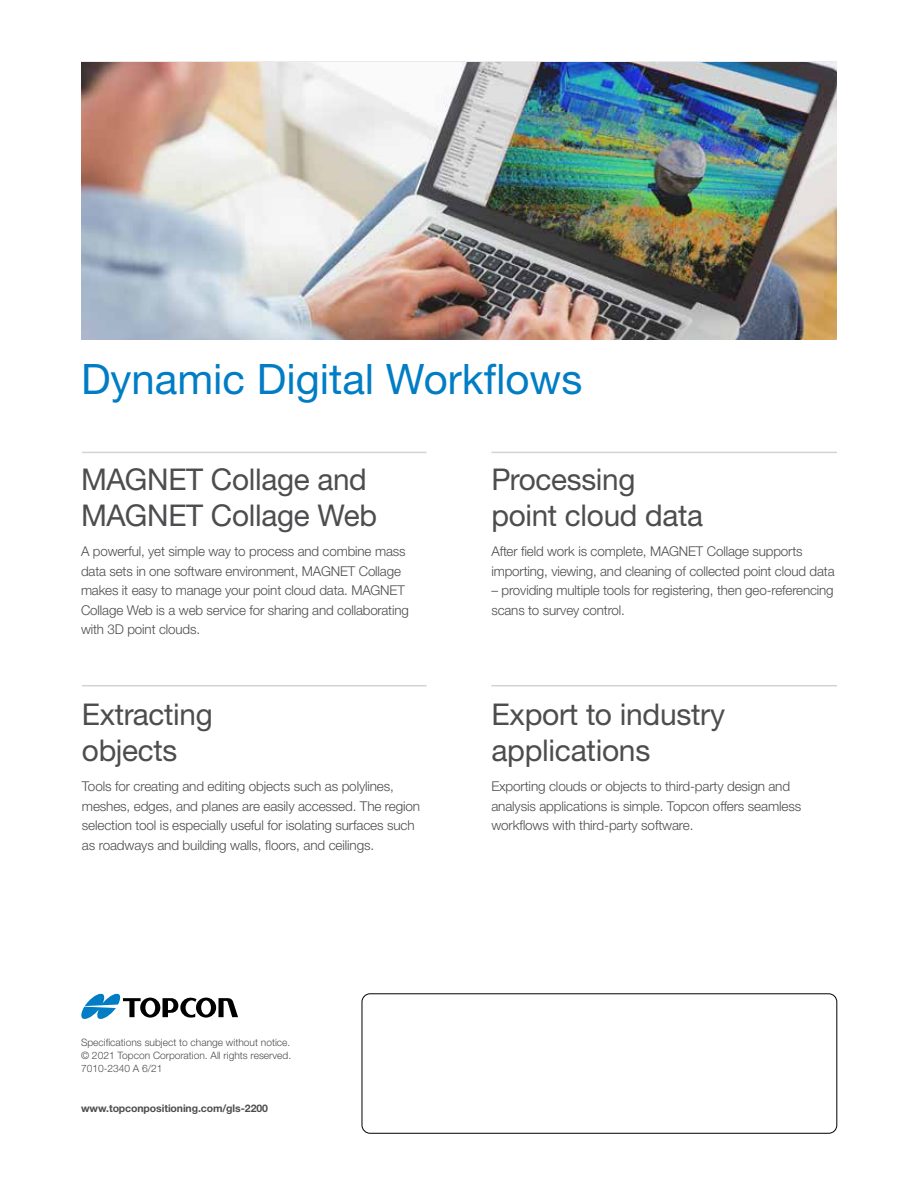
<style>
.page{position:relative;width:918px;height:1188px;background:#fff}
.page>*{position:absolute;margin:0;border:0;box-sizing:border-box;transform-origin:0 0}
.t1{font:42px "Helvetica Neue LTW1 G";color:#007dc5}
.t2{font:30px/36px "Helvetica Neue LTW1 G";letter-spacing:-.01em;color:#4d4d4f}
.t3{font:300 13.5px/19.5px "Helvetica Neue LTW1 G";letter-spacing:-.01em;color:#4d4d4f}
.t4{font:700 10.5px "Helvetica Neue LTW1 G";letter-spacing:-.01em;color:#4d4d4f}
.t5{font:300 10.2px/12.8px "Helvetica Neue LTW1 G";color:#4d4d4f;text-align:justify}
</style>
<div class="page">
<div style="left:362px;top:994px;width:475px;height:139px;border:1px solid #000;border-radius:8px"></div>
<svg style="left:81px;top:994px;width:157px;height:25px"></svg>
<img style="left:81px;top:62px;width:756px;height:278px">
<hr style="left:82px;top:452px;width:345px;height:1px;background:#d1d3d4">
<hr style="left:82px;top:685px;width:345px;height:1px;background:#d1d3d4">
<hr style="left:491px;top:452px;width:346px;height:1px;background:#d1d3d4">
<hr style="left:491px;top:685px;width:346px;height:1px;background:#d1d3d4">
<h1 class="t1" style="left:81px;top:354px;width:503px">Dynamic Digital Workflows</h1>
<h2 class="t2" style="left:81px;top:462px;width:298px">MAGNET Collage and<br>MAGNET Collage Web</h2>
<p class="t3" style="left:81px;top:542px;width:329px">A powerful, yet simple way to process and combine mass data sets in one software environment, MAGNET Collage makes it easy to manage your point cloud data. MAGNET Collage Web is a web service for sharing and collaborating with 3D point clouds.</p>
<h2 class="t2" style="left:82px;top:696px;width:132px">Extracting objects</h2>
<p class="t3" style="left:82px;top:776px;width:340px">Tools for creating and editing objects such as polylines, meshes, edges, and planes are easily accessed. The region selection tool is especially useful for isolating surfaces such as roadways and building walls, floors, and ceilings.</p>
<h2 class="t2" style="left:491px;top:462px;width:213px">Processing point cloud data</h2>
<p class="t3" style="left:491px;top:542px;width:345px">After field work is complete, MAGNET Collage supports importing, viewing, and cleaning of collected point cloud data</p>
<p class="t3" style="left:491px;top:581px;width:344px">– providing multiple tools for registering, then geo-referencing scans to survey control.</p>
<h2 class="t2" style="left:491px;top:696px;width:235px">Export to industry applications</h2>
<p class="t3" style="left:491px;top:776px;width:311px">Exporting clouds or objects to third-party design and analysis applications is simple. Topcon offers seamless workflows with third-party software.</p>
<p class="t5" style="left:81px;top:1036px;width:212px">Specifications subject to change without notice. © 2021 Topcon Corporation. All rights reserved.<br>7010-2340 A 6/21</p>
<p class="t4" style="left:81px;top:1102px;width:188px">www.topconpositioning.com/gls-2200</p>
</div>
